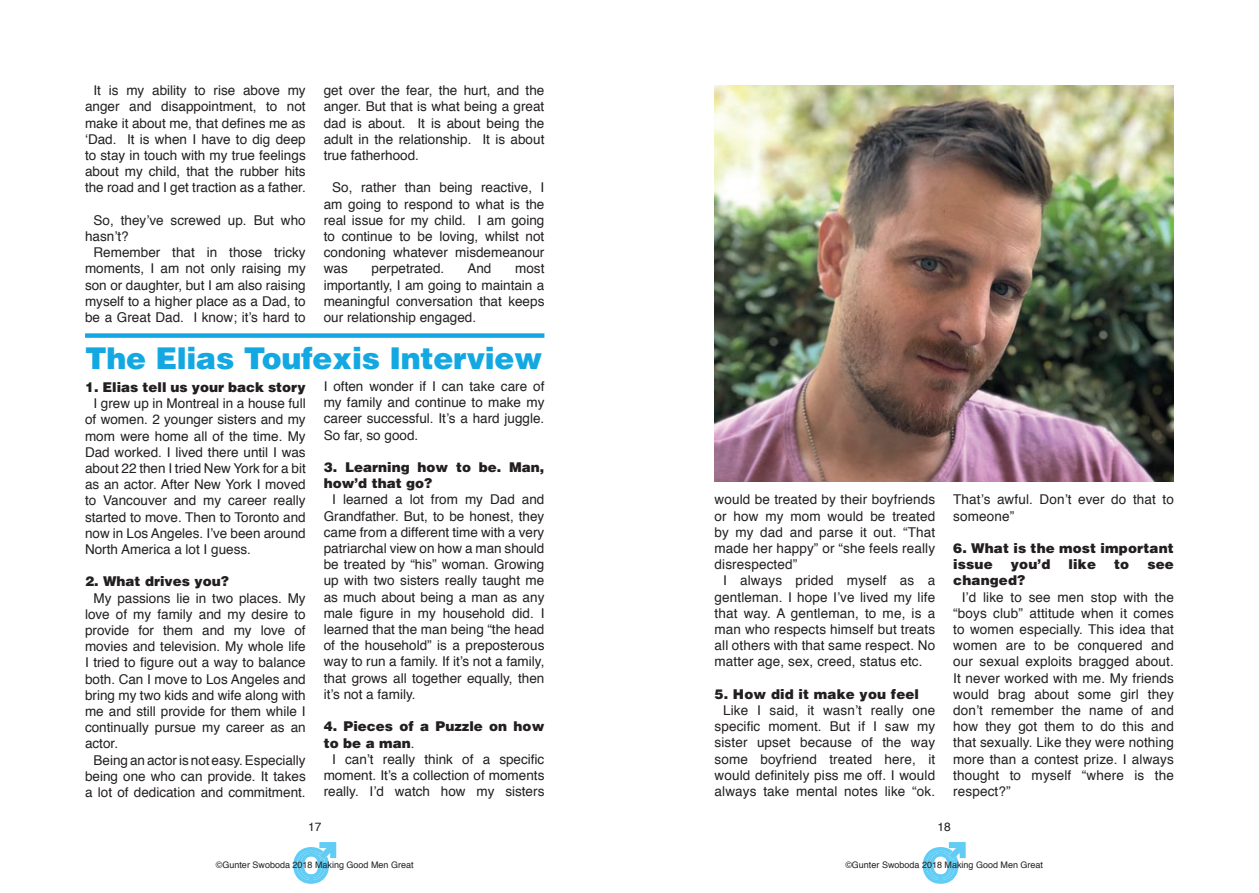
<style>
.page{position:relative;width:1259px;height:893px;background:#fff}
.page>*{position:absolute;margin:0;border:0;box-sizing:border-box;transform-origin:0 0}
.t1{font:900 30px "Helvetica";letter-spacing:-.01em;color:#13a8e1}
.t2{font:13.5px/16.2px "Helvetica";color:#231f20;text-align:justify}
.t3{font:900 13.5px/16.2px "Helvetica";color:#231f20}
.t4{font:12px "Helvetica";color:#231f20}
.t5{font:9px "Helvetica";color:#231f20}
.s1{font-weight:400}
</style>
<div class="page">
<svg style="left:293px;top:842px;width:43px;height:42px"></svg>
<svg style="left:922px;top:842px;width:43px;height:42px"></svg>
<img style="left:714px;top:85px;width:460px;height:396px">
<div style="left:85px;top:333px;width:459px;height:5px;background:#13a8e1"></div>
<p class="t2" style="left:85px;top:83px;width:222px;text-indent:9px">It is my ability to rise above my anger and disappointment, to not make it about me, that defines me as ‘Dad. It is when I have to dig deep to stay in touch with my true feelings about my child, that the rubber hits the road and I get traction as a father.</p>
<p class="t2" style="left:85px;top:212px;width:222px;text-indent:9px">So, they’ve screwed up. But who hasn’t?</p>
<p class="t2" style="left:85px;top:245px;width:222px;text-indent:9px">Remember that in those tricky moments, I am not only raising my son or daughter, but I am also raising myself to a higher place as a Dad, to be a Great Dad. I know; it’s hard to</p>
<p class="t2" style="left:324px;top:83px;width:222px">get over the fear, the hurt, and the anger. But that is what being a great dad is about. It is about being the adult in the relationship. It is about true fatherhood.</p>
<p class="t2" style="left:324px;top:180px;width:222px;text-indent:9px">So, rather than being reactive, I am going to respond to what is the real issue for my child. I am going to continue to be loving, whilst not condoning whatever misdemeanour was</p>
<p class="t2" style="left:371px;top:261px;width:74px">perpetrated.</p>
<p class="t2" style="left:467px;top:261px;width:26px">And</p>
<p class="t2" style="left:324px;top:261px;width:222px;text-indent:191px">most importantly, I am going to maintain a meaningful conversation that keeps our relationship engaged.</p>
<h1 class="t1" style="left:85px;top:338px;width:459px">The Elias Toufexis Interview</h1>
<p class="t3" style="left:85px;top:379px;width:222px">1. Elias tell us your back story</p>
<p class="t2" style="left:85px;top:396px;width:222px;text-indent:9px">I grew up in Montreal in a house full of women. 2 younger sisters and my mom were home all of the time. My Dad worked. I lived there until I was about 22 then I tried New York for a bit as an actor. After New York I moved to Vancouver and my career really started to move. Then to Toronto and now in Los Angeles. I’ve been around North America a lot I guess.</p>
<p class="t3" style="left:85px;top:573px;width:145px">2. What drives you?</p>
<p class="t2" style="left:85px;top:590px;width:222px;text-indent:9px">My passions lie in two places. My love of my family and my desire to provide for them and my love of movies and television. My whole life I tried to figure out a way to balance both. Can I move to Los Angeles and bring my two kids and wife along with me and still provide for them while I continually pursue my career as an actor.</p>
<p class="t2" style="left:85px;top:752px;width:222px;text-indent:9px">Being an actor is not easy. Especially being one who can provide. It takes a lot of dedication and commitment.</p>
<p class="t2" style="left:324px;top:379px;width:222px">I often wonder if I can take care of my family and continue to make my career successful. It’s a hard juggle.<br>So far, so good.</p>
<p class="t3" style="left:324px;top:459px;width:222px">3. Learning how to be. Man, how’d that go?</p>
<p class="t2" style="left:324px;top:492px;width:222px;text-indent:9px">I learned a lot from my Dad and Grandfather. But, to be honest, they came from a different time with a very patriarchal view on how a man should be treated by “his” woman. Growing up with two sisters really taught me as much about being a man as any male figure in my household did. I learned that the man being “the head of the household” is a preposterous way to run a family. If it’s not a family, that grows all together equally, then it’s not a family.</p>
<p class="t3" style="left:324px;top:718px;width:222px">4. Pieces of a Puzzle on how to be a man<span class="s1">.</span></p>
<p class="t2" style="left:324px;top:751px;width:222px;text-indent:9px">I can’t really think of a specific moment. It’s a collection of moments really. I’d watch how my sisters</p>
<p class="t2" style="left:714px;top:492px;width:222px">would be treated by their boyfriends or how my mom would be treated by my dad and parse it out. “That made her happy” or “she feels really disrespected”</p>
<p class="t2" style="left:714px;top:573px;width:222px;text-indent:9px">I always prided myself as a gentleman. I hope I’ve lived my life that way. A gentleman, to me, is a man who respects himself but treats all others with that same respect. No matter age, sex, creed, status etc.</p>
<p class="t3" style="left:714px;top:685px;width:206px">5. How did it make you feel</p>
<p class="t2" style="left:714px;top:703px;width:222px;text-indent:9px">Like I said, it wasn’t really one specific moment. But if I saw my sister upset because of the way some boyfriend treated here, it would definitely piss me off. I would always take mental notes like “ok.</p>
<p class="t2" style="left:953px;top:492px;width:222px">That’s awful. Don’t ever do that to someone”</p>
<p class="t3" style="left:953px;top:540px;width:222px">6. What is the most important issue</p>
<p class="t3" style="left:1011px;top:556px;width:41px">you’d</p>
<p class="t3" style="left:1068px;top:556px;width:29px">like</p>
<p class="t3" style="left:1114px;top:556px;width:17px">to</p>
<p class="t3" style="left:1147px;top:556px;width:28px">see</p>
<p class="t3" style="left:953px;top:572px;width:74px">changed?</p>
<p class="t2" style="left:953px;top:589px;width:222px;text-indent:9px">I’d like to see men stop with the “boys club” attitude when it comes to women especially. This idea that women are to be conquered and our sexual exploits bragged about.<br>It never worked with me. My friends would brag about some girl they don’t remember the name of and how they got them to do this and that sexually. Like they were nothing more than a contest prize. I always thought to myself “where is the respect?”</p>
<p class="t4" style="left:308px;top:817px;width:15px">17</p>
<p class="t4" style="left:937px;top:817px;width:15px">18</p>
<p class="t5" style="left:216px;top:857px;width:199px">©Gunter Swoboda 2018 Making Good Men Great</p>
<p class="t5" style="left:845px;top:857px;width:199px">©Gunter Swoboda 2018 Making Good Men Great</p>
</div>
